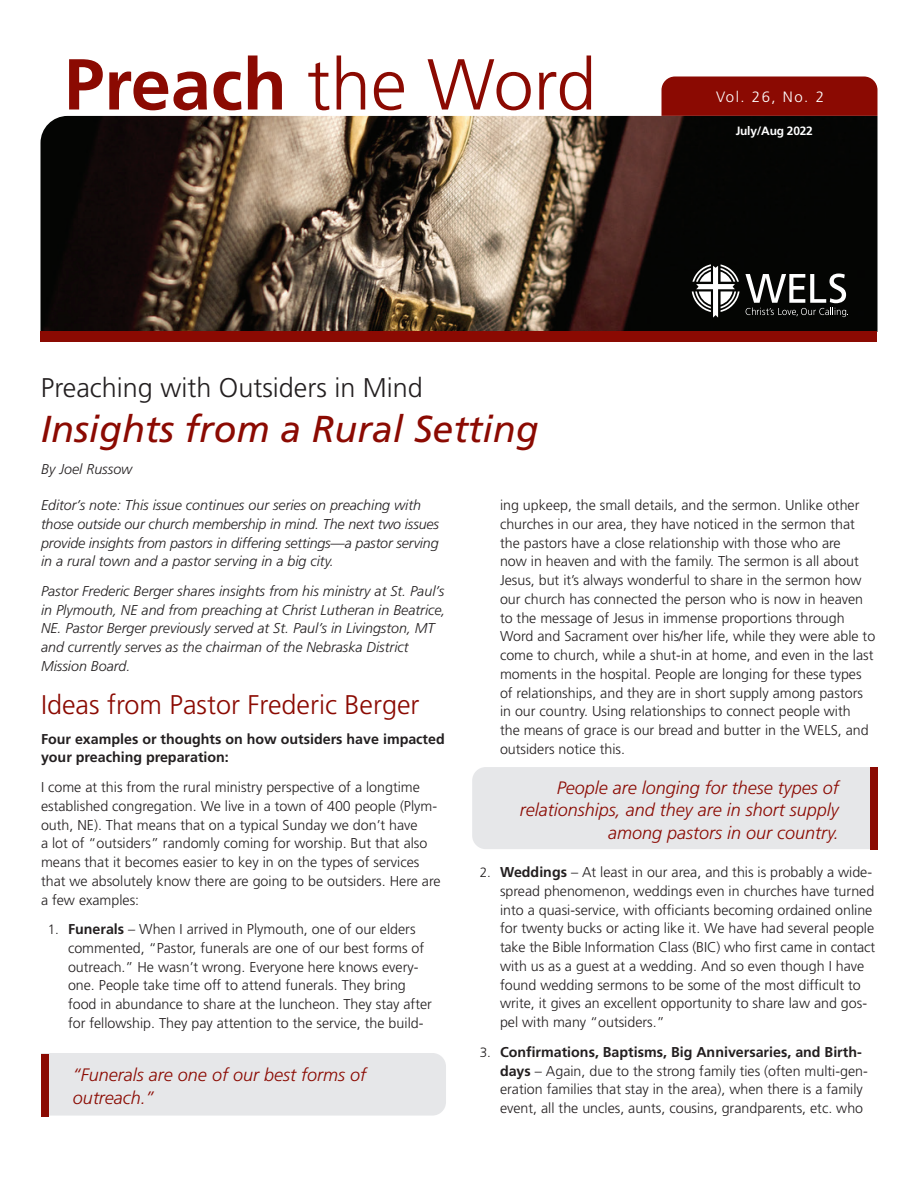
<style>
.page{position:relative;width:918px;height:1188px;background:#fff}
.page>*{position:absolute;margin:0;border:0;box-sizing:border-box;transform-origin:0 0}
.t1{font:300 72px "Frutiger LT Std";color:#8b0a02}
.Newsletter_Title{font:italic 37.5px "Frutiger LT Std";color:#8b0a02}
._9_5_Body_Text{font:300 27px "Frutiger LT Std";color:#8b0a02}
.Newsletter_Title-2{font:300 27px "Frutiger LT Std";color:#231f20}
.t2{font:italic 300 18px/22.5px "Frutiger LT Std";color:#8b0a02}
.t3{font:300 15px "Frutiger LT Std";letter-spacing:.1em;color:#fff}
._9_5_Body_Text-2{font:300 14.25px/18.8px "Frutiger LT Std";color:#231f20}
._9_5_Body_Text-3{font:italic 300 14.25px/18.8px "Frutiger LT Std";color:#231f20}
._9_5_Body_Text-4{font:700 14.25px/18.8px "Frutiger LT Std";color:#231f20}
.t4{font:700 12px "Frutiger LT Std";letter-spacing:-.02em;color:#fff}
.s1{font-weight:700}
.s2{font-size:13.5px}
</style>
<div class="page">
<div style="left:662px;top:76px;width:216px;height:40px;background:#8b0a02"></div>
<img style="left:40px;top:116px;width:838px;height:215px">
<div style="left:40px;top:331px;width:838px;height:11px;background:#8b0a02"></div>
<svg style="left:692px;top:264px;width:157px;height:54px"></svg>
<div style="left:41px;top:1053px;width:405px;height:63px;background:#e6e7e9"></div>
<div style="left:41px;top:1054px;width:8px;height:63px;background:#8b0a02"></div>
<div style="left:472px;top:767px;width:398px;height:82px;background:#e6e7e9"></div>
<div style="left:870px;top:767px;width:8px;height:82px;background:#8b0a02"></div>
<p class="t1" style="left:64px;top:44px;width:534px"><span class="s1">Preach</span> the Word</p>
<p class="Newsletter_Title-2" style="left:41px;top:373px;width:384px">Preaching with Outsiders in Mind</p>
<p class="Newsletter_Title" style="left:41px;top:408px;width:500px">Insights from a Rural Setting</p>
<p class="_9_5_Body_Text-3" style="left:41px;top:460px;width:93px">By Joel Russow</p>
<p class="t3" style="left:716px;top:89px;width:109px">Vol. 26, No. 2</p>
<p class="t4" style="left:736px;top:124px;width:79px">July/Aug 2022</p>
<p class="_9_5_Body_Text-3" style="left:41px;top:496px;width:400px">Editor’s note: This issue continues our series on preaching with those outside our church membership in mind. The next two issues provide insights from pastors in differing settings—a pastor serving in a rural town and a pastor serving in a big city.</p>
<p class="_9_5_Body_Text-3" style="left:41px;top:582px;width:406px">Pastor Frederic Berger shares insights from his ministry at St. Paul’s in Plymouth, NE and from preaching at Christ Lutheran in Beatrice, NE. Pastor Berger previously served at St. Paul’s in Livingston, MT and currently serves as the chairman of the Nebraska District Mission Board.</p>
<p class="_9_5_Body_Text" style="left:41px;top:690px;width:380px">Ideas from Pastor Frederic Berger</p>
<p class="_9_5_Body_Text-4" style="left:41px;top:729px;width:405px">Four examples or thoughts on how outsiders have impacted your preaching preparation:</p>
<p class="_9_5_Body_Text-2" style="left:41px;top:778px;width:401px">I come at this from the rural ministry perspective of a longtime established congregation. We live in a town of 400 people (Plym&shy;outh, NE). That means that on a typical Sunday we don’t have<br>a lot of “outsiders” randomly coming for worship. But that also means that it becomes easier to key in on the types of services that we absolutely know there are going to be outsiders. Here are a few examples:</p>
<p class="_9_5_Body_Text-2" style="left:68px;top:920px;width:365px;text-indent:-20px"><span class="s2">1.</span> <span class="s1">Funerals</span> – When I arrived in Plymouth, one of our elders commented, “Pastor, funerals are one of our best forms of outreach.” He wasn’t wrong. Everyone here knows every&shy;one. People take time off to attend funerals. They bring food in abundance to share at the luncheon. They stay after for fellowship. They pay attention to the service, the build-</p>
<p class="t2" style="left:73px;top:1064px;width:295px">“Funerals are one of our best forms of outreach.”</p>
<p class="_9_5_Body_Text-2" style="left:500px;top:496px;width:377px">ing upkeep, the small details, and the sermon. Unlike other churches in our area, they have noticed in the sermon that the pastors have a close relationship with those who are<br>now in heaven and with the family. The sermon is all about Jesus, but it’s always wonderful to share in the sermon how our church has connected the person who is now in heaven to the message of Jesus in immense proportions through Word and Sacrament over his/her life, while they were able to come to church, while a shut-in at home, and even in the last moments in the hospital. People are longing for these types of relationships, and they are in short supply among pastors in our country. Using relationships to connect people with<br>the means of grace is our bread and butter in the WELS, and outsiders notice this.</p>
<p class="t2" style="left:520px;top:776px;width:321px;text-align:right">People are longing for these types of relationships, and they are in short supply among pastors in our country.</p>
<p class="_9_5_Body_Text-2" style="left:500px;top:863px;width:377px;text-indent:-20px"><span class="s2">2.</span> <span class="s1">Weddings</span> – At least in our area, and this is probably a wide&shy;spread phenomenon, weddings even in churches have turned into a quasi-service, with officiants becoming ordained online for twenty bucks or acting like it. We have had several people take the Bible Information Class (BIC) who first came in contact with us as a guest at a wedding. And so even though I have found wedding sermons to be some of the most difficult to write, it gives an excellent opportunity to share law and gos&shy;pel with many “outsiders.”</p>
<p class="_9_5_Body_Text-2" style="left:500px;top:1043px;width:369px;text-indent:-20px"><span class="s2">3.</span> <span class="s1">Confirmations, Baptisms, Big Anniversaries, and Birth&shy;days</span> – Again, due to the strong family ties (often multi-gen&shy;eration families that stay in the area), when there is a family event, all the uncles, aunts, cousins, grandparents, etc. who</p>
</div>
